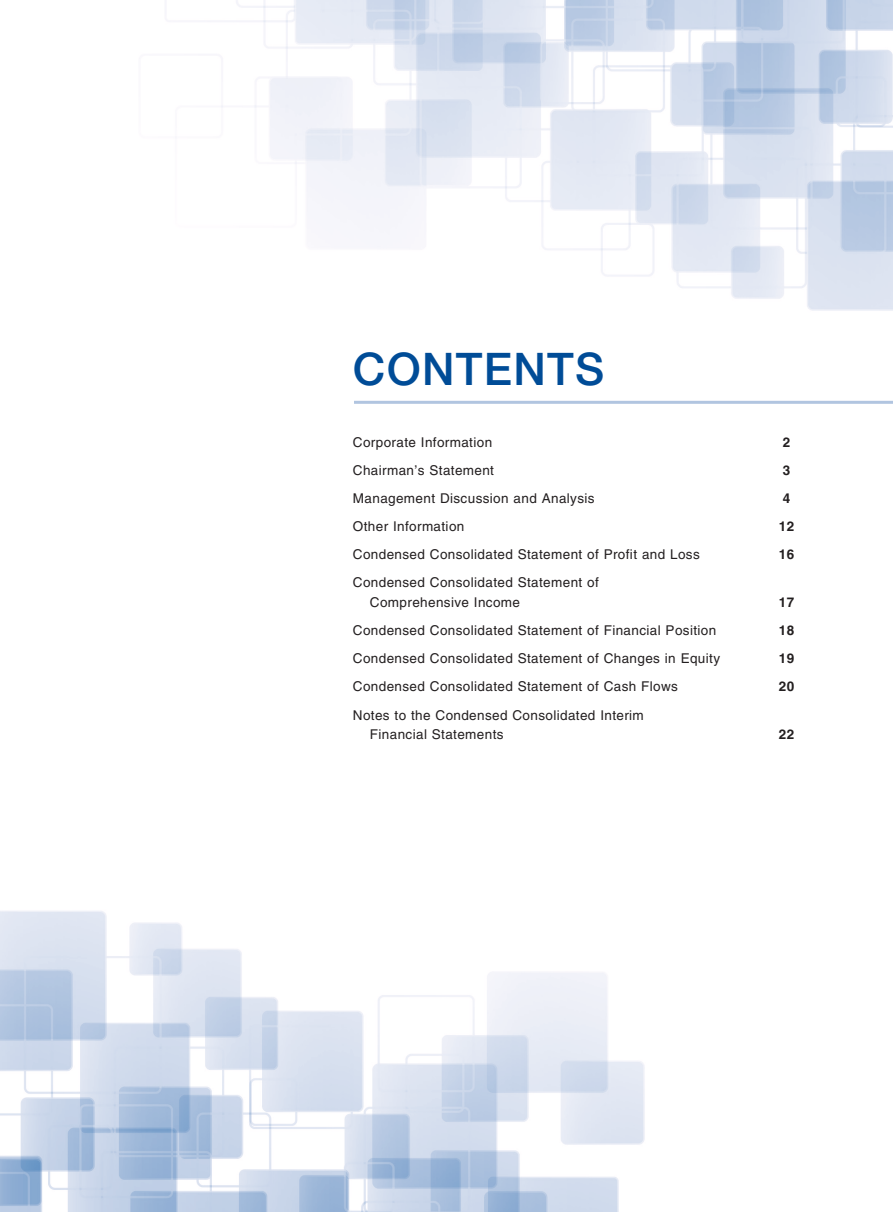
<style>
.page{position:relative;width:893px;height:1212px;background:#fff}
.page>*{position:absolute;margin:0;border:0;box-sizing:border-box;transform-origin:0 0}
.t1{font:500 45px "Helvetica Neue LT Std";letter-spacing:.03em;color:#004c97}
._00_txt{font:13.5px/19.5px "Helvetica LT Std";letter-spacing:.03em;color:#231f20}
._00_txt-2{font:700 13.5px "Helvetica LT Std";letter-spacing:.03em;color:#231f20}
</style>
<div class="page">
<img style="left:0;top:0;width:893px;height:1212px">
<hr style="left:354px;top:401px;width:539px;height:3px;background:#b1c5e0">
<h1 class="t1" style="left:353px;top:342px;width:253px">CONTENTS</h1>
<p class="_00_txt" style="left:353px;top:432px;width:141px">Corporate Information</p>
<p class="_00_txt-2" style="left:783px;top:434px;width:9px">2</p>
<p class="_00_txt" style="left:353px;top:460px;width:143px">Chairman’s Statement</p>
<p class="_00_txt-2" style="left:783px;top:462px;width:9px">3</p>
<p class="_00_txt" style="left:353px;top:488px;width:243px">Management Discussion and Analysis</p>
<p class="_00_txt-2" style="left:783px;top:490px;width:9px">4</p>
<p class="_00_txt" style="left:353px;top:516px;width:113px">Other Information</p>
<p class="_00_txt-2" style="left:779px;top:518px;width:17px">12</p>
<p class="_00_txt" style="left:353px;top:544px;width:348px">Condensed Consolidated Statement of Profit and Loss</p>
<p class="_00_txt-2" style="left:779px;top:546px;width:17px">16</p>
<p class="_00_txt" style="left:370px;top:572px;width:230px;text-indent:-17px">Condensed Consolidated Statement of<br>Comprehensive Income</p>
<p class="_00_txt-2" style="left:779px;top:594px;width:17px">17</p>
<p class="_00_txt" style="left:353px;top:620px;width:365px">Condensed Consolidated Statement of Financial Position</p>
<p class="_00_txt-2" style="left:779px;top:622px;width:17px">18</p>
<p class="_00_txt" style="left:353px;top:648px;width:369px">Condensed Consolidated Statement of Changes in Equity</p>
<p class="_00_txt-2" style="left:779px;top:650px;width:17px">19</p>
<p class="_00_txt" style="left:353px;top:676px;width:327px">Condensed Consolidated Statement of Cash Flows</p>
<p class="_00_txt-2" style="left:779px;top:678px;width:17px">20</p>
<p class="_00_txt" style="left:370px;top:705px;width:275px;text-indent:-17px">Notes to the Condensed Consolidated Interim<br>Financial Statements</p>
<p class="_00_txt-2" style="left:779px;top:726px;width:17px">22</p>
</div>
